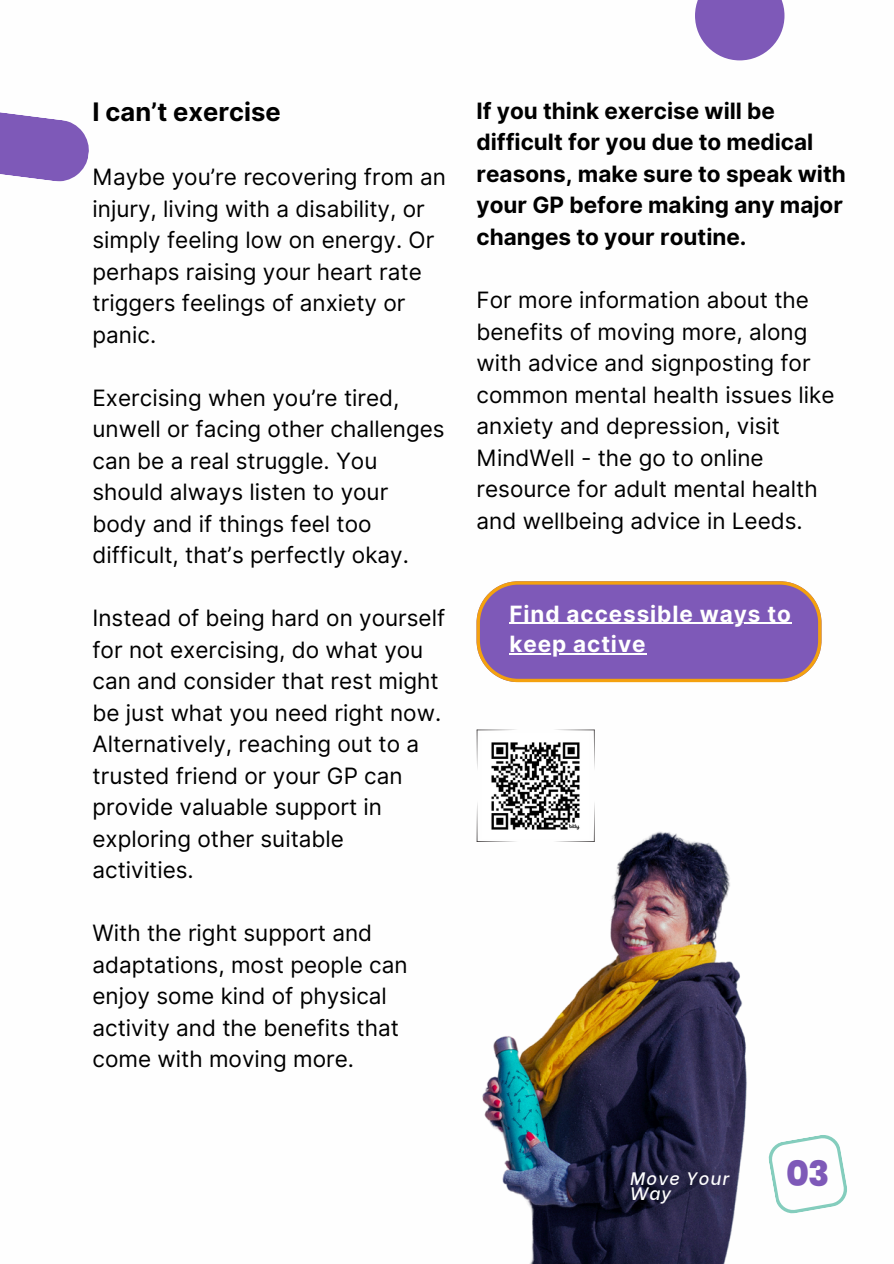
<style>
.page{position:relative;width:894px;height:1264px;background:#fff}
.page>*{position:absolute;margin:0;border:0;box-sizing:border-box;transform-origin:0 0}
.t1{font:800 34.95px "Poppins";color:#7e59b8}
.t2{font:700 25.5px "Inter";color:#000}
.t3{font:22.5px/31.5px "Inter";color:#000}
.t4{font:700 22.5px/31.5px "Inter";color:#000}
.t5{font:700 22.5px "Inter";letter-spacing:.04em;color:#fff}
.t6{font:italic 500 18px "Be Vietnam";letter-spacing:.07em;color:#fefefe}
</style>
<div class="page">
<svg style="left:0;top:112px;width:89px;height:70px"></svg>
<svg style="left:695px;top:0;width:89px;height:60px;background:#9172c2"></svg>
<img style="left:482px;top:736px;width:265px;height:527px">
<svg style="left:768px;top:1135px;width:79px;height:79px"></svg>
<svg style="left:476px;top:581px;width:344px;height:101px;background:#8e67ae"></svg>
<hr style="left:509px;top:623px;width:282px;height:1px;background:#fff">
<hr style="left:509px;top:653px;width:137px;height:1px;background:#fff">
<img style="left:482px;top:736px;width:106px;height:102px">
<svg style="left:476px;top:729px;width:42px;height:41px"></svg>
<svg style="left:553px;top:729px;width:41px;height:41px"></svg>
<svg style="left:553px;top:800px;width:41px;height:42px"></svg>
<svg style="left:476px;top:800px;width:42px;height:42px"></svg>
<h3 class="t2" style="left:92px;top:96px;width:190px">I can’t exercise</h3>
<h2 class="t3" style="left:92px;top:161px;width:355px">Maybe you’re recovering from an injury, living with a disability, or simply feeling low on energy. Or perhaps raising your heart rate triggers feelings of anxiety or panic.</h2>
<p class="t3" style="left:92px;top:382px;width:353px">Exercising when you’re tired, unwell or facing other challenges can be a real struggle. You should always listen to your body and if things feel too difficult, that’s perfectly okay.</p>
<p class="t3" style="left:92px;top:602px;width:354px">Instead of being hard on yourself for not exercising, do what you can and consider that rest might be just what you need right now.<br>Alternatively, reaching out to a trusted friend or your GP can provide valuable support in exploring other suitable activities.</p>
<p class="t3" style="left:92px;top:917px;width:316px">With the right support and adaptations, most people can enjoy some kind of physical activity and the benefits that come with moving more.</p>
<p class="t4" style="left:476px;top:95px;width:370px">If you think exercise will be difficult for you due to medical reasons, make sure to speak with your GP before making any major changes to your routine.</p>
<p class="t3" style="left:476px;top:284px;width:359px">For more information about the benefits of moving more, along with advice and signposting for common mental health issues like anxiety and depression, visit<br>MindWell - the go to online resource for adult mental health and wellbeing advice in Leeds.</p>
<h3 class="t5" style="left:509px;top:600px;width:283px">Find accessible ways to</h3>
<h3 class="t5" style="left:509px;top:630px;width:137px">keep active</h3>
<h3 class="t6" style="left:629px;top:1163px;width:100px">Move Your</h3>
<h3 class="t6" style="left:629px;top:1178px;width:42px">Way</h3>
<h3 class="t1" style="left:786px;top:1149px;width:45px">03</h3>
</div>
